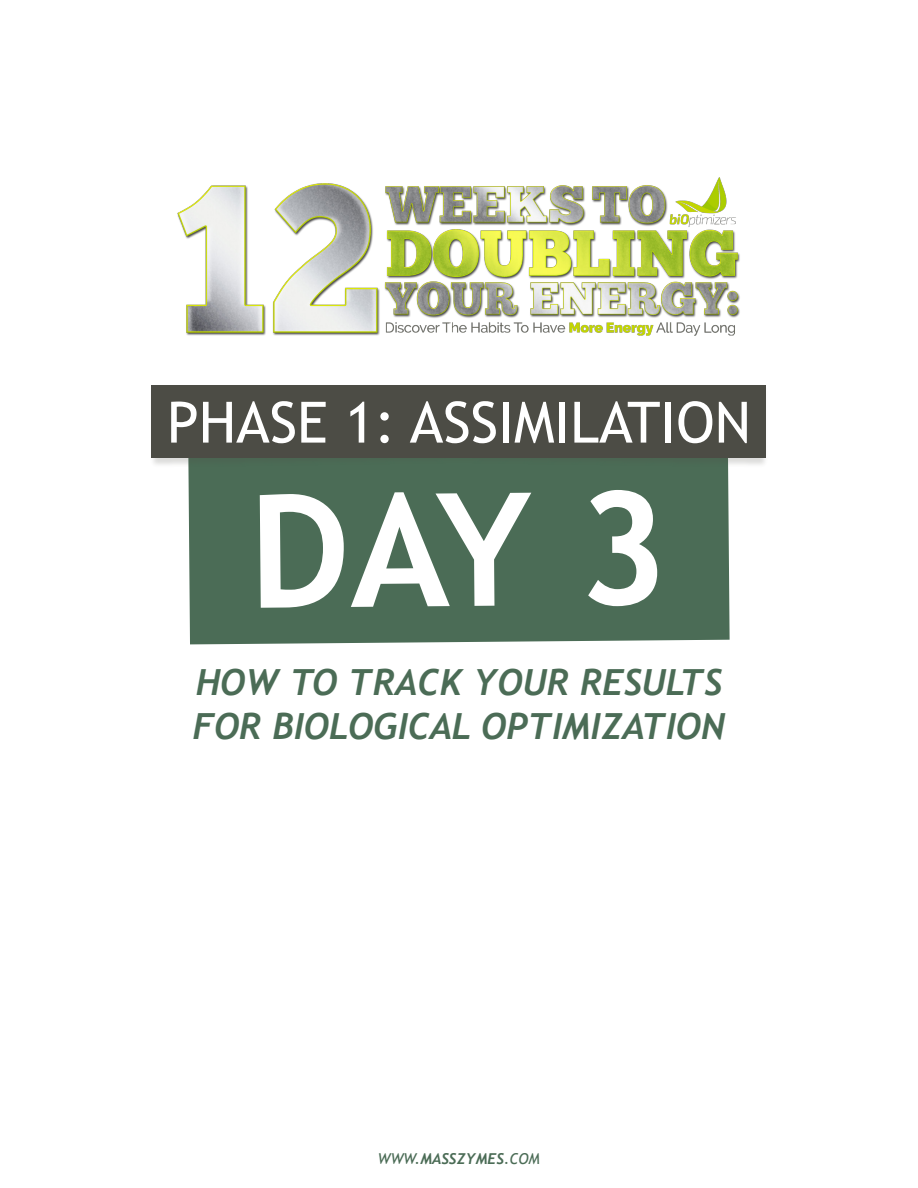
<style>
.page{position:relative;width:918px;height:1188px;background:#fff}
.page>*{position:absolute;margin:0;border:0;box-sizing:border-box;transform-origin:0 0}
.t1{font:700 157.5px "Trebuchet MS";color:#fff}
.t2{font:57px "Trebuchet MS";color:#fff}
.t3{font:italic 700 36px/43.2px "Trebuchet";color:#4b6c56}
.t4{font:italic 700 15px "Trebuchet";color:#4b6c56}
.s1{font-family:"Trebuchet MS";font-weight:400}
</style>
<div class="page">
<div style="left:188px;top:517px;width:542px;height:127px;background:#4b6c56"></div>
<img style="left:151px;top:385px;width:615px;height:132px">
<div style="left:152px;top:386px;width:614px;height:72px;background:#4c4c45"></div>
<img style="left:177px;top:177px;width:563px;height:159px">
<h2 class="t2" style="left:167px;top:389px;width:585px">PHASE 1: ASSIMILATION</h2>
<h1 class="t1" style="left:247px;top:455px;width:422px;rotate:-1deg">DAY 3</h1>
<p class="t3" style="left:193px;top:661px;width:534px">HOW TO TRACK YOUR RESULTS<br>FOR BIOLOGICAL OPTIMIZATION</p>
<p class="t4" style="left:378px;top:1150px;width:164px"><span class="s1">WWW.</span>MASSZYMES<span class="s1">.COM</span></p>
</div>
